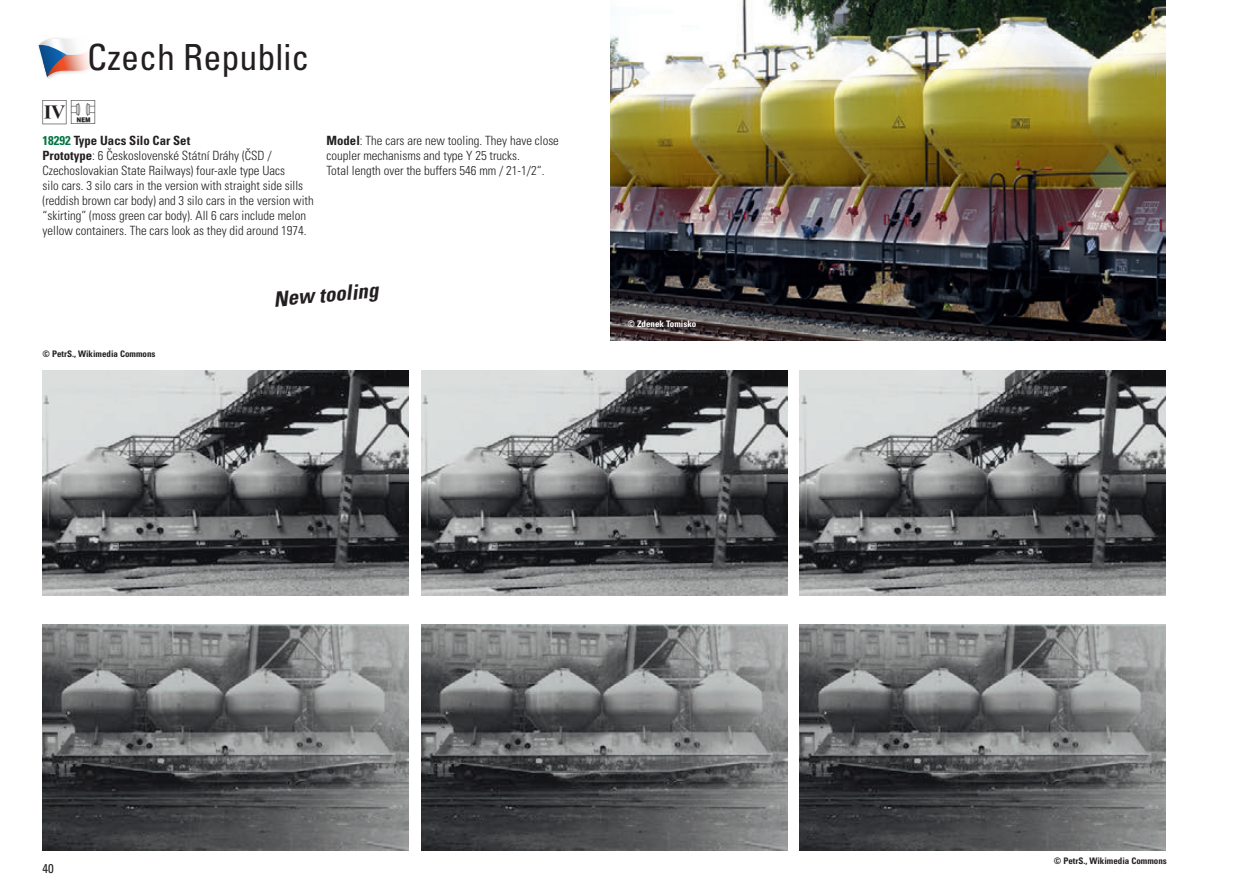
<style>
.page{position:relative;width:1234px;height:893px;background:#fff}
.page>*{position:absolute;margin:0;border:0;box-sizing:border-box;transform-origin:0 0}
.t1{font:condensed 36px "Univers LT Std";color:#231f20}
.t2{font:30px "Trix Piktos";color:#231f20}
.t3{font:italic 700 condensed 21px "Univers LT Std";color:#231f20}
.t4{font:300 condensed 12.75px/15px "Univers LT Std";color:#231f20}
.t5{font:700 condensed 12.75px "Univers LT Std";color:#231f20}
.t6{font:condensed 12.75px "Univers LT Std";color:#231f20}
.t7{font:700 condensed 9px "Univers LT Std";color:#231f20}
.t8{font:700 condensed 9px "Univers LT Std";color:#fff}
.s1{color:#007742}
.s2{font-weight:700}
</style>
<div class="page">
<img style="left:610px;top:0;width:555px;height:340px">
<svg style="left:39px;top:38px;width:53px;height:40px"></svg>
<img style="left:421px;top:625px;width:366px;height:225px">
<img style="left:799px;top:625px;width:366px;height:225px">
<img style="left:43px;top:625px;width:365px;height:225px">
<img style="left:43px;top:370px;width:365px;height:225px">
<img style="left:421px;top:370px;width:366px;height:225px">
<img style="left:799px;top:370px;width:366px;height:225px">
<h1 class="t1" style="left:87px;top:35px;width:224px">Czech Republic</h1>
<h2 class="t2" style="left:43px;top:96px;width:59px">e1</h2>
<p class="t5" style="left:43px;top:133px;width:149px"><span class="s1">18292</span> Type Uacs Silo Car Set</p>
<p class="t4" style="left:43px;top:148px;width:273px"><span class="s2">Prototype</span>: 6 Cˇeskoslovenské Státní Dráhy (CˇSD / Czechoslovakian State Railways) four-axle type Uacs<br>silo cars. 3 silo cars in the version with straight side sills (reddish brown car body) and 3 silo cars in the version with “skirting” (moss green car body). All 6 cars include melon yellow containers. The cars look as they did around 1974.</p>
<p class="t4" style="left:326px;top:133px;width:234px"><span class="s2">Model</span>: The cars are new tooling. They have close coupler mechanisms and type Y 25 trucks.<br>Total length over the buffers 546 mm / 21-1/2“.</p>
<p class="t7" style="left:43px;top:348px;width:114px">© PetrS., Wikimedia Commons</p>
<h3 class="t3" style="left:272px;top:286px;width:107px;rotate:-5deg">New tooling</h3>
<p class="t8" style="left:627px;top:318px;width:70px">© Zdenek Tomisko</p>
<p class="t6" style="left:43px;top:861px;width:13px">40</p>
<p class="t7" style="left:1053px;top:855px;width:114px">© PetrS., Wikimedia Commons</p>
</div>
